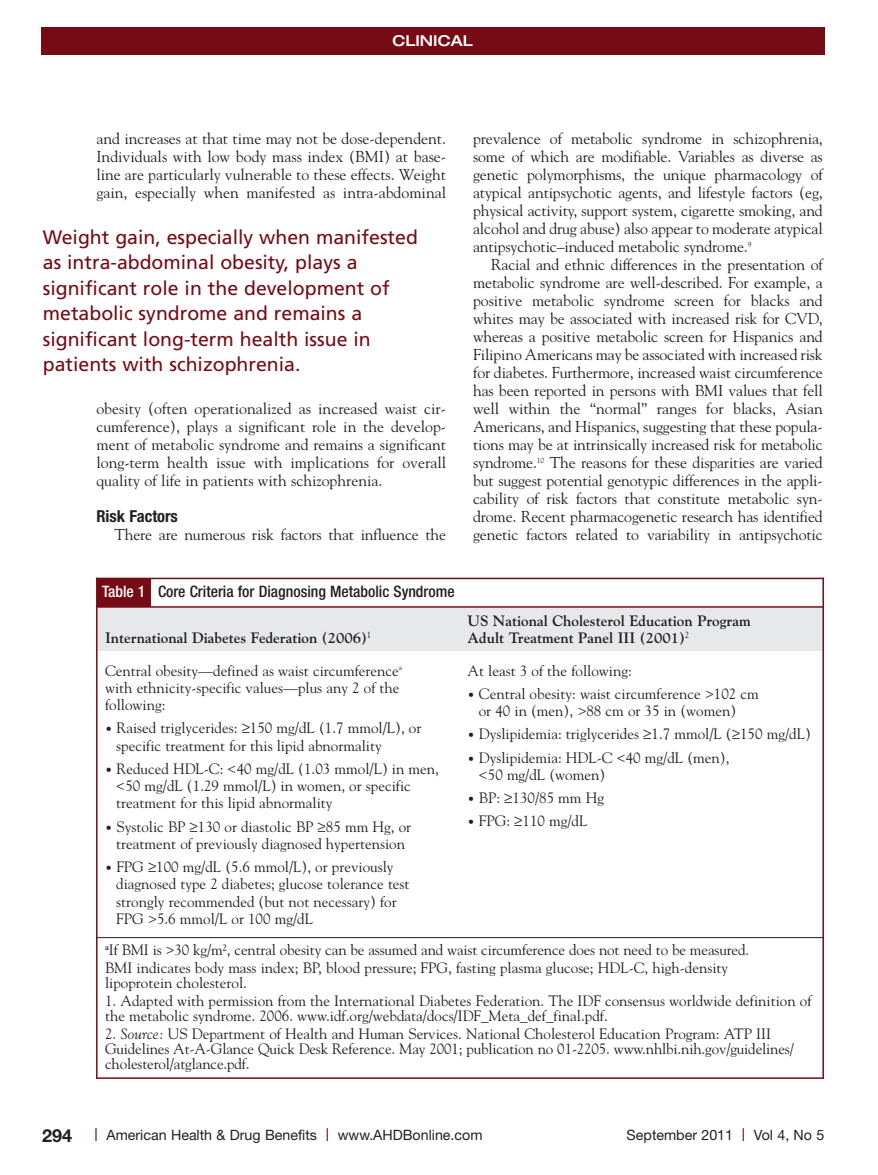
<style>
.page{position:relative;width:878px;height:1175px;background:#fff}
.page>*{position:absolute;margin:0;border:0;box-sizing:border-box;transform-origin:0 0}
.t1{font:19.5px/25.5px "Frutiger";color:#750c15}
.t2{font:700 18px "Helvetica Neue";color:#231f20}
.t3{font:700 condensed 16.5px "Helvetica Neue";color:#231f20}
.t4{font:15.75px/18px "Goudy";letter-spacing:-.01em;color:#231f20;text-align:justify}
.t5{font:500 condensed 15.75px "Helvetica Neue";color:#231f20}
.t6{font:15px/17.2px "Goudy";color:#231f20}
.t7{font:700 15px/16.5px "Goudy";color:#231f20}
.t8{font:500 expanded 15px "Helvetica Neue";color:#fff}
.t9{font:14.25px "Helvetica Neue";color:#231f20}
.s1{color:#fff}
.s2{font-size:12px}
.s3{font-style:italic}
.s4{font-weight:300;font-size:18px;color:#750c15}
</style>
<div class="page">
<div style="left:41px;top:27px;width:783px;height:27px;background:#750c15"></div>
<div style="left:97px;top:578px;width:54px;height:29px;background:#750c15"></div>
<div style="left:96px;top:607px;width:364px;height:44px;background:#e7e8e9"></div>
<div style="left:460px;top:607px;width:364px;height:44px;background:#e7e8e9"></div>
<hr style="left:96px;top:577px;width:2px;height:501px;background:#750c15">
<hr style="left:822px;top:577px;width:2px;height:501px;background:#750c15">
<hr style="left:96px;top:577px;width:728px;height:2px;background:#750c15">
<hr style="left:96px;top:606px;width:728px;height:1px;background:#750c15">
<hr style="left:96px;top:937px;width:728px;height:1px;background:#231f20">
<hr style="left:96px;top:1077px;width:728px;height:1px;background:#750c15">
<p class="t8" style="left:392px;top:35px;width:82px">CLINICAL</p>
<p class="t4" style="left:96px;top:130px;width:351px">and increases at that time may not be dose-dependent.<br>Individuals with low body mass index (BMI) at base&shy;line are particularly vulnerable to these effects. Weight gain, especially when manifested as intra-abdominal</p>
<p class="t1" style="left:43px;top:226px;width:376px">Weight gain, especially when manifested as intra-abdominal obesity, plays a significant role in the development of metabolic syndrome and remains a significant long-term health issue in patients with schizophrenia.</p>
<p class="t4" style="left:96px;top:400px;width:351px">obesity (often operationalized as increased waist cir&shy;cumference), plays a significant role in the develop&shy;ment of metabolic syndrome and remains a significant long-term health issue with implications for overall quality of life in patients with schizophrenia.</p>
<p class="t3" style="left:96px;top:510px;width:83px">Risk Factors</p>
<p class="t4" style="left:114px;top:526px;width:333px">There are numerous risk factors that influence the</p>
<p class="t4" style="left:473px;top:130px;width:351px">prevalence of metabolic syndrome in schizophrenia, some of which are modifiable. Variables as diverse as genetic polymorphisms, the unique pharmacology of atypical antipsychotic agents, and lifestyle factors (eg, physical activity, support system, cigarette smoking, and alcohol and drug abuse) also appear to moderate atypical antipsychotic–induced metabolic syndrome.<sup>9</sup></p>
<p class="t4" style="left:473px;top:256px;width:351px;text-indent:18px">Racial and ethnic differences in the presentation of metabolic syndrome are well-described. For example, a positive metabolic syndrome screen for blacks and whites may be associated with increased risk for CVD, whereas a positive metabolic screen for Hispanics and Filipino Americans may be associated with increased risk for diabetes. Furthermore, increased waist circumference has been reported in persons with BMI values that fell well within the “normal” ranges for blacks, Asian Americans, and Hispanics, suggesting that these popula&shy;tions may be at intrinsically increased risk for metabolic syndrome.<sup>10</sup> The reasons for these disparities are varied but suggest potential genotypic differences in the appli&shy;cability of risk factors that constitute metabolic syn&shy;drome. Recent pharmacogenetic research has identified genetic factors related to variability in antipsychotic</p>
<p class="t5" style="left:102px;top:585px;width:354px"><span class="s1">Table 1</span> Core Criteria for Diagnosing Metabolic Syndrome</p>
<p class="t7" style="left:105px;top:629px;width:268px">International Diabetes Federation (2006)<sup>1</sup></p>
<p class="t6" style="left:105px;top:662px;width:298px">Central obesity—defined as waist circumference<sup>a </sup>with ethnicity-specific values—plus any 2 of the following:</p>
<p class="t6" style="left:116px;top:719px;width:306px;text-indent:-11px"><span class="s2">•</span> Raised triglycerides: ≥150 mg/dL (1.7 mmol/L), or specific treatment for this lipid abnormality</p>
<p class="t6" style="left:116px;top:760px;width:324px;text-indent:-11px"><span class="s2">•</span> Reduced HDL-C: &lt;40 mg/dL (1.03 mmol/L) in men, &lt;50 mg/dL (1.29 mmol/L) in women, or specific treatment for this lipid abnormality</p>
<p class="t6" style="left:105px;top:818px;width:307px;text-align:center"><span class="s2">•</span> Systolic BP ≥130 or diastolic BP ≥85 mm Hg, or treatment of previously diagnosed hypertension</p>
<p class="t6" style="left:116px;top:858px;width:295px;text-indent:-11px"><span class="s2">•</span> FPG ≥100 mg/dL (5.6 mmol/L), or previously diagnosed type 2 diabetes; glucose tolerance test strongly recommended (but not necessary) for FPG &gt;5.6 mmol/L or 100 mg/dL</p>
<p class="t7" style="left:467px;top:613px;width:285px">US National Cholesterol Education Program<br>Adult Treatment Panel III (2001)<sup>2</sup></p>
<p class="t6" style="left:467px;top:662px;width:166px">At least 3 of the following:</p>
<p class="t6" style="left:478px;top:685px;width:281px;text-indent:-11px"><span class="s2">•</span> Central obesity: waist circumference &gt;102 cm or 40 in (men), &gt;88 cm or 35 in (women)</p>
<p class="t6" style="left:467px;top:725px;width:345px"><span class="s2">•</span> Dyslipidemia: triglycerides ≥1.7 mmol/L (≥150 mg/dL)</p>
<p class="t6" style="left:478px;top:749px;width:252px;text-indent:-11px"><span class="s2">•</span> Dyslipidemia: HDL-C &lt;40 mg/dL (men), &lt;50 mg/dL (women)</p>
<p class="t6" style="left:467px;top:789px;width:138px"><span class="s2">•</span> BP: ≥130/85 mm Hg</p>
<p class="t6" style="left:467px;top:812px;width:121px"><span class="s2">•</span> FPG: ≥110 mg/dL</p>
<p class="t6" style="left:105px;top:940px;width:645px;line-height:18px"><sup>a</sup>If BMI is &gt;30 kg/m², central obesity can be assumed and waist circumference does not need to be measured.<br>BMI indicates body mass index; BP, blood pressure; FPG, fasting plasma glucose; HDL-C, high-density</p>
<p class="t6" style="left:105px;top:973px;width:143px">lipoprotein cholesterol.</p>
<p class="t6" style="left:105px;top:993px;width:708px;line-height:15px">1. Adapted with permission from the International Diabetes Federation. The IDF consensus worldwide definition of the metabolic syndrome. 2006. www.idf.org/webdata/docs/IDF_Meta_def_final.pdf.</p>
<p class="t6" style="left:105px;top:1026px;width:690px;line-height:15px">2. <span class="s3">Source:</span> US Department of Health and Human Services. National Cholesterol Education Program: ATP III<br>Guidelines At-A-Glance Quick Desk Reference. May 2001; publication no 01-2205. www.nhlbi.nih.gov/guidelines/ cholesterol/atglance.pdf.</p>
<p class="t2" style="left:42px;top:1129px;width:31px">294</p>
<p class="t9" style="left:94px;top:1129px;width:389px"><span class="s4">l</span> American Health &amp; Drug Benefits <span class="s4">l</span> www.AHDBonline.com</p>
<p class="t9" style="left:626px;top:1129px;width:199px">September 2011 <span class="s4">l</span> Vol 4, No 5</p>
</div>
